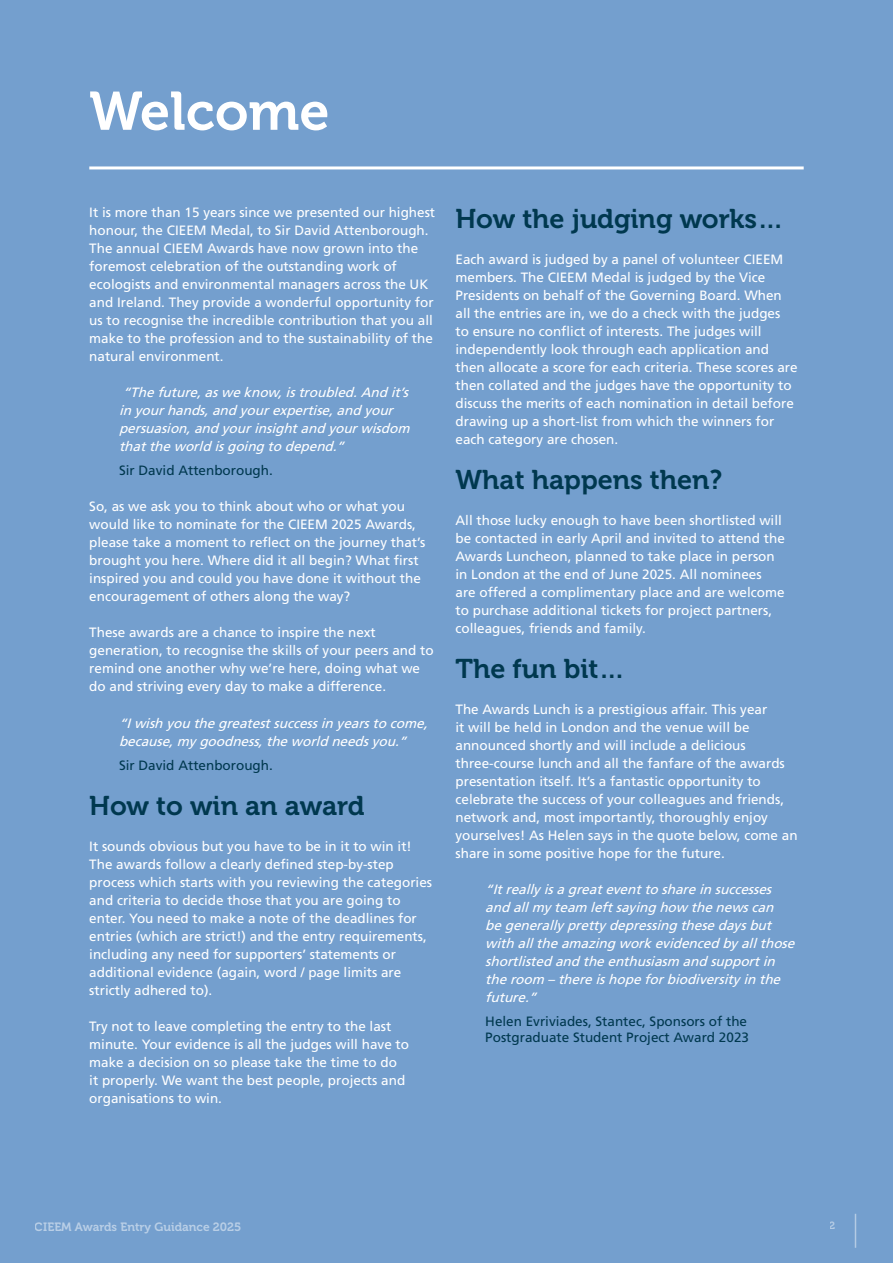
<style>
.page{position:relative;width:893px;height:1263px;background:#749fce}
.page>*{position:absolute;margin:0;border:0;box-sizing:border-box;transform-origin:0 0}
.t1{font:54px "Museo 700";color:#fff}
.t2{font:27px "Museo 700";color:#00384f}
.t3{font:13.5px/18px "Frutiger LT Std";color:#fff}
.t4{font:italic 13.5px/18px "Frutiger LT Std";color:#fff}
.t5{font:13.5px/16.2px "Frutiger LT Std";color:#00384f}
.t6{font:12px "Museo 700";color:#fff}
.t7{font:10.5px "Museo 700";color:#fff}
</style>
<div class="page">
<hr style="left:89px;top:166px;width:715px;height:3px;background:#fff">
<hr style="left:855px;top:1214px;width:1px;height:34px;background:#fff">
<h1 class="t1" style="left:89px;top:81px;width:242px">Welcome</h1>
<p class="t3" style="left:89px;top:204px;width:347px">It is more than 15 years since we presented our highest honour, the CIEEM Medal, to Sir David Attenborough.<br>The annual CIEEM Awards have now grown into the foremost celebration of the outstanding work of ecologists and environmental managers across the UK and Ireland. They provide a wonderful opportunity for us to recognise the incredible contribution that you all make to the profession and to the sustainability of the natural environment.</p>
<p class="t4" style="left:119px;top:384px;width:296px">“Thefuture,asweknow,istroubled.And it’s in yourhands,and yourexpertise,and your persuasion,and yourinsightand yourwisdom thattheworld isgoing to depend.”</p>
<p class="t5" style="left:119px;top:463px;width:155px">Sir David Attenborough.</p>
<p class="t3" style="left:89px;top:498px;width:338px">So, as we ask you to think about who or what you would like to nominate for the CIEEM 2025 Awards, please take a moment to reflect on the journey that’s brought you here. Where did it all begin? What first inspired you and could you have done it without the encouragement of others along the way?</p>
<p class="t3" style="left:89px;top:624px;width:346px">These awards are a chance to inspire the next generation, to recognise the skills of your peers and to remind one another why we’re here, doing what we do and striving every day to make a difference.</p>
<p class="t4" style="left:119px;top:714px;width:314px">“Iwish you thegreatestsuccessin yearsto come, because,mygoodness,theworld needsyou.”</p>
<p class="t5" style="left:119px;top:757px;width:155px">Sir David Attenborough.</p>
<h2 class="t2" style="left:89px;top:790px;width:277px">How to win an award</h2>
<p class="t3" style="left:89px;top:837px;width:344px">It sounds obvious but you have to be in it to win it!<br>The awards follow a clearly defined step-by-step process which starts with you reviewing the categories and criteria to decide those that you are going to enter. You need to make a note of the deadlines for entries (which are strict!) and the entry requirements, including any need for supporters’ statements or additional evidence (again, word / page limits are strictly adhered to).</p>
<p class="t3" style="left:89px;top:1017px;width:321px">Try not to leave completing the entry to the last minute. Your evidence is all the judges will have to make a decision on so please take the time to do it properly. We want the best people, projects and organisations to win.</p>
<h2 class="t2" style="left:455px;top:203px;width:330px">How the judging works…</h2>
<p class="t3" style="left:455px;top:250px;width:344px">Each award is judged by a panel of volunteer CIEEM members. The CIEEM Medal is judged by the Vice Presidents on behalf of the Governing Board. When all the entries are in, we do a check with the judges<br>to ensure no conflict of interests. The judges will independently look through each application and then allocate a score for each criteria. These scores are then collated and the judges have the opportunity to discuss the merits of each nomination in detail before drawing up a short-list from which the winners for each category are chosen.</p>
<h2 class="t2" style="left:455px;top:464px;width:268px">What happens then?</h2>
<p class="t3" style="left:455px;top:511px;width:331px">All those lucky enough to have been shortlisted will be contacted in early April and invited to attend the Awards Luncheon, planned to take place in person in London at the end of June 2025. All nominees are offered a complimentary place and are welcome to purchase additional tickets for project partners, colleagues, friends and family.</p>
<h2 class="t2" style="left:455px;top:653px;width:171px">The fun bit…</h2>
<p class="t3" style="left:455px;top:700px;width:344px">The Awards Lunch is a prestigious affair. This year<br>it will be held in London and the venue will be announced shortly and will include a delicious three-course lunch and all the fanfare of the awards presentation itself. It’s a fantastic opportunity to celebrate the success of your colleagues and friends, network and, most importantly, thoroughly enjoy yourselves! As Helen says in the quote below, come an share in some positive hope for the future.</p>
<p class="t4" style="left:485px;top:880px;width:315px">“Itreallyisagreateventto sharein successes and allmyteam leftsaying how thenewscan begenerallyprettydepressing thesedaysbut with alltheamazing workevidenced byallthose shortlisted and theenthusiasm and supportin theroom –thereishopeforbiodiversityin the future.”</p>
<p class="t5" style="left:485px;top:1013px;width:265px">Helen Evriviades, Stantec, Sponsors of the<br>Postgraduate Student Project Award 2023</p>
<p class="t6" style="left:35px;top:1220px;width:208px">CIEEM Awards Entry Guidance 2025</p>
<p class="t7" style="left:830px;top:1220px;width:8px">2</p>
</div>
